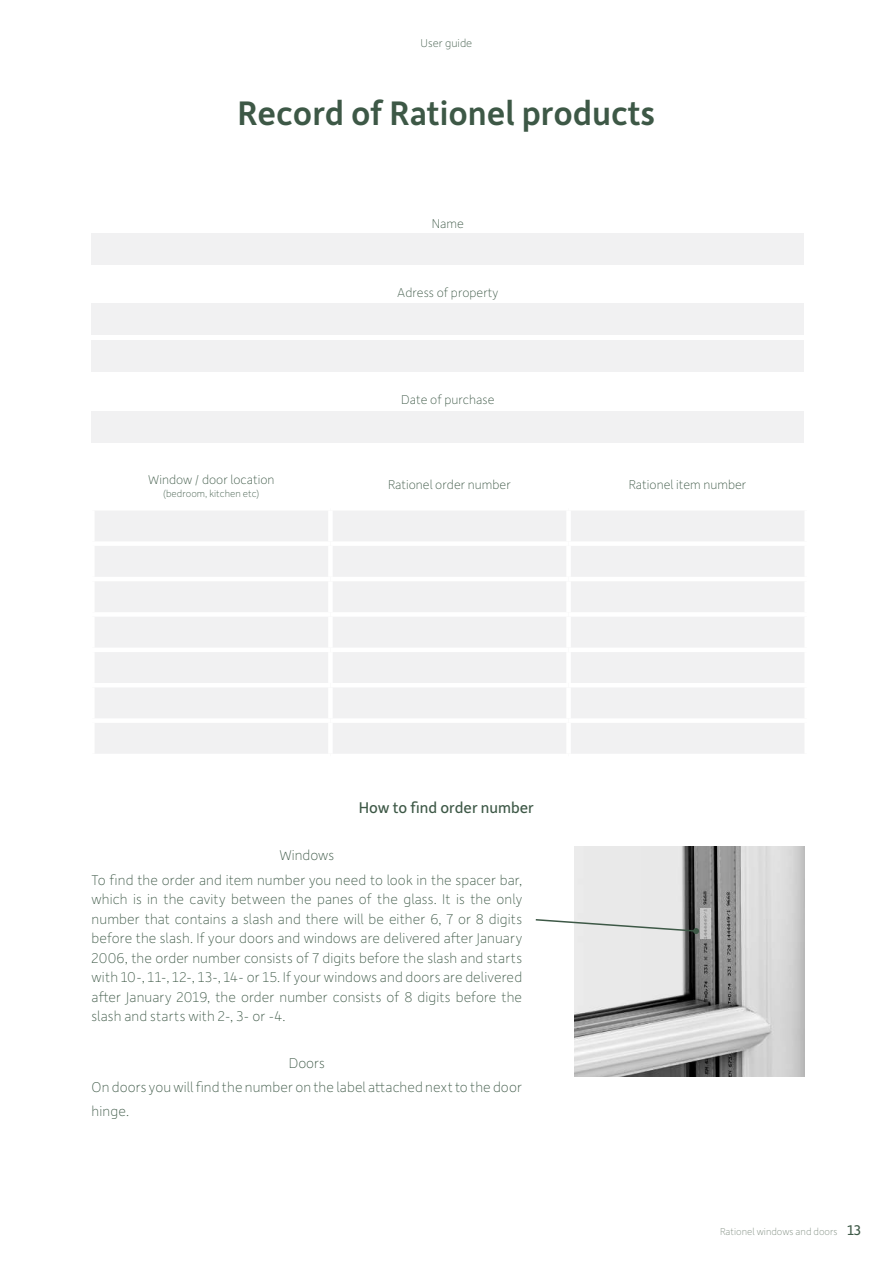
<style>
.page{position:relative;width:893px;height:1263px;background:#fff}
.page>*{position:absolute;margin:0;border:0;box-sizing:border-box;transform-origin:0 0}
.t1{font:500 36.15px "Depot New";color:#3d5846}
.t2{font:16.5px "Depot New";color:#3d5846}
.t3{font:100 15px/19.5px "Depot New";letter-spacing:.01em;color:#3d5846;text-align:center}
.t4{font:100 13.5px "Depot New";color:#3d5846}
.t5{font:100 12px "Depot New";color:#3d5846}
.t6{font:100 10.5px "Depot New";color:#7b897c}
.t7{font:100 10.5px "Depot New";color:#3d5846}
.s1{font-weight:400;font-size:15px;color:#3d5846}
</style>
<div class="page">
<div style="left:92px;top:233px;width:712px;height:32px;background:#f1f1f2"></div>
<div style="left:92px;top:303px;width:712px;height:32px;background:#f1f1f2"></div>
<div style="left:92px;top:411px;width:712px;height:32px;background:#f1f1f2"></div>
<div style="left:92px;top:340px;width:712px;height:32px;background:#f1f1f2"></div>
<div style="left:95px;top:511px;width:709px;height:243px;background:#f1f1f2"></div>
<div style="left:328px;top:510px;width:5px;height:31px;background:#fff"></div>
<div style="left:566px;top:510px;width:5px;height:31px;background:#fff"></div>
<div style="left:90px;top:541px;width:240px;height:5px;background:#fff"></div>
<div style="left:330px;top:541px;width:239px;height:5px;background:#fff"></div>
<div style="left:328px;top:546px;width:5px;height:31px;background:#fff"></div>
<div style="left:569px;top:541px;width:240px;height:5px;background:#fff"></div>
<div style="left:566px;top:546px;width:5px;height:31px;background:#fff"></div>
<hr style="left:90px;top:577px;width:240px;height:4px;background:#fff">
<hr style="left:330px;top:577px;width:239px;height:4px;background:#fff">
<div style="left:328px;top:581px;width:5px;height:31px;background:#fff"></div>
<hr style="left:569px;top:577px;width:240px;height:4px;background:#fff">
<div style="left:566px;top:581px;width:5px;height:31px;background:#fff"></div>
<div style="left:90px;top:612px;width:240px;height:5px;background:#fff"></div>
<div style="left:330px;top:612px;width:239px;height:5px;background:#fff"></div>
<div style="left:328px;top:617px;width:5px;height:31px;background:#fff"></div>
<div style="left:569px;top:612px;width:240px;height:5px;background:#fff"></div>
<div style="left:566px;top:617px;width:5px;height:31px;background:#fff"></div>
<hr style="left:90px;top:648px;width:240px;height:4px;background:#fff">
<hr style="left:330px;top:648px;width:239px;height:4px;background:#fff">
<div style="left:328px;top:652px;width:5px;height:31px;background:#fff"></div>
<hr style="left:569px;top:648px;width:240px;height:4px;background:#fff">
<div style="left:566px;top:652px;width:5px;height:31px;background:#fff"></div>
<hr style="left:90px;top:683px;width:240px;height:4px;background:#fff">
<hr style="left:330px;top:683px;width:239px;height:4px;background:#fff">
<div style="left:328px;top:687px;width:5px;height:31px;background:#fff"></div>
<hr style="left:569px;top:683px;width:240px;height:4px;background:#fff">
<div style="left:566px;top:687px;width:5px;height:31px;background:#fff"></div>
<div style="left:90px;top:718px;width:240px;height:5px;background:#fff"></div>
<div style="left:330px;top:718px;width:239px;height:5px;background:#fff"></div>
<div style="left:328px;top:723px;width:5px;height:31px;background:#fff"></div>
<div style="left:569px;top:718px;width:240px;height:5px;background:#fff"></div>
<div style="left:566px;top:723px;width:5px;height:31px;background:#fff"></div>
<img style="left:574px;top:847px;width:230px;height:229px">
<svg style="left:535px;top:918px;width:164px;height:16px"></svg>
<svg style="left:700px;top:908px;width:10px;height:31px"></svg>
<p class="t5" style="left:421px;top:38px;width:53px">User guide</p>
<h1 class="t1" style="left:238px;top:97px;width:419px">Record of Rationel products</h1>
<p class="t4" style="left:432px;top:217px;width:34px">Name</p>
<p class="t4" style="left:397px;top:287px;width:103px">Adress of property</p>
<p class="t4" style="left:148px;top:473px;width:128px">Window / door location</p>
<p class="t7" style="left:163px;top:489px;width:98px">(bedroom, kitchen etc)</p>
<p class="t4" style="left:401px;top:393px;width:95px">Date of purchase</p>
<p class="t4" style="left:388px;top:479px;width:124px">Rationel order number</p>
<p class="t4" style="left:629px;top:479px;width:119px">Rationel item number</p>
<p class="t2" style="left:359px;top:800px;width:177px">How to find order number</p>
<p class="t3" style="left:92px;top:843px;width:432px;line-height:24.8px">Windows<br>To find the order and item number you need to look in the spacer bar,</p>
<p class="t3" style="left:92px;top:890px;width:432px;text-align:justify">which is in the cavity between the panes of the glass. It is the only number that contains a slash and there will be either 6, 7 or 8 digits before the slash. If your doors and windows are delivered after January 2006, the order number consists of 7 digits before the slash and starts with 10-, 11-, 12-, 13-, 14- or 15. If your windows and doors are delivered after January 2019, the order number consists of 8 digits before the slash and starts with 2-, 3- or -4.</p>
<p class="t3" style="left:92px;top:1051px;width:432px;line-height:24.3px;text-align:left;text-indent:197px">Doors<br>On doors you will find the number on the label attached next to the door hinge.</p>
<p class="t6" style="left:720px;top:1227px;width:143px">Rationel windows and doors <span class="s1">13</span></p>
</div>
